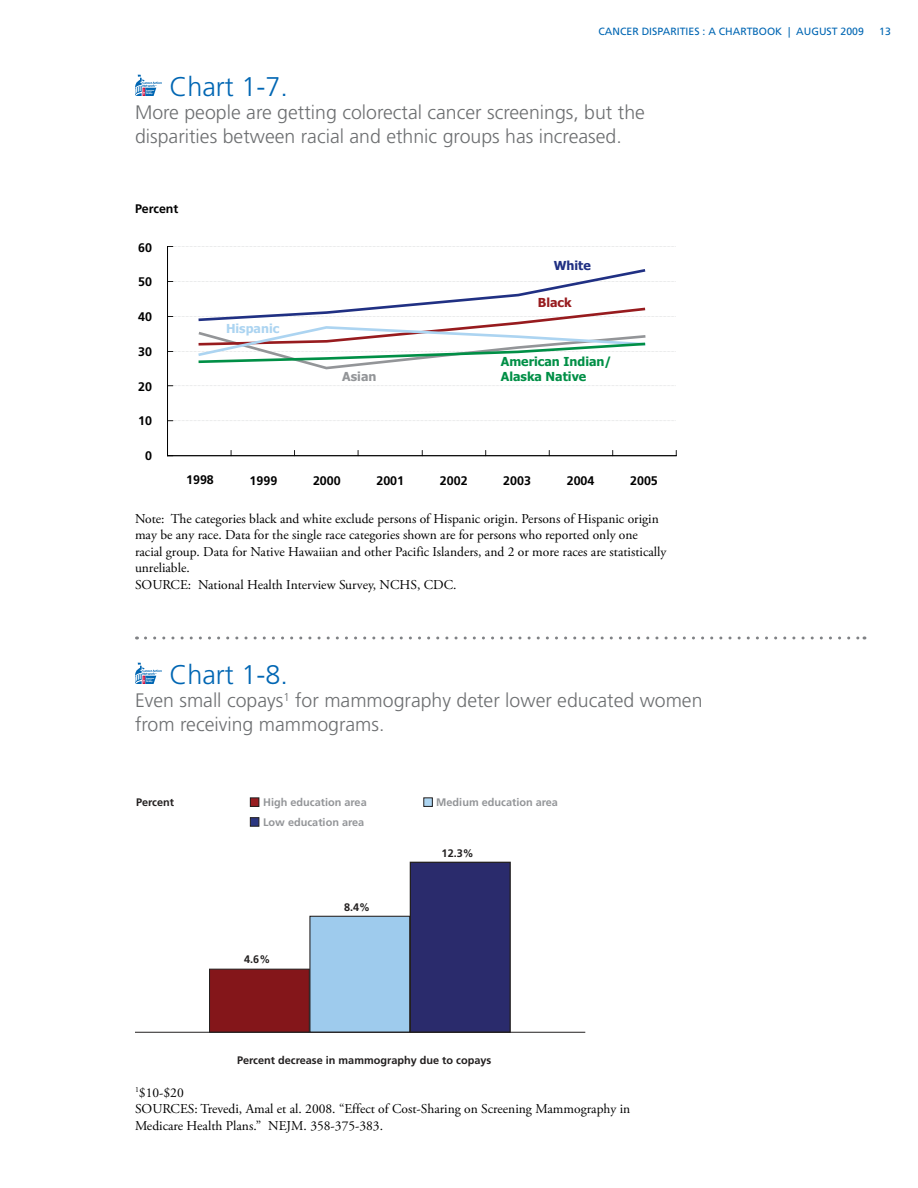
<style>
.page{position:relative;width:918px;height:1188px;background:#fff}
.page>*{position:absolute;margin:0;border:0;box-sizing:border-box;transform-origin:0 0}
.t1{font:300 27px "Frutiger";color:#0066b3}
.t2{font:300 19.5px/23.4px "Frutiger";color:#6d6f71}
.t3{font:13.5px/16.5px "Adobe Garamond Pro";color:#000}
.t4{font:700 12.45px "Frutiger";color:#000}
.t5{font:700 12.45px/15px "Tahoma";color:#008f46}
.t6{font:700 12.45px "Tahoma";color:#acd4f1}
.t7{font:700 12.45px "Tahoma";color:#939598}
.t8{font:700 12.45px "Tahoma";color:#203083}
.t9{font:700 12.45px "Tahoma";color:#971b1e}
.t10{font:700 10.95px "Frutiger";color:#221f1f}
.t11{font:700 10.95px/19.8px "Frutiger";color:#939598}
.t12{font:10.5px "Frutiger";color:#0066b3}
.s1{color:#1a1818}
</style>
<div class="page">
<svg style="left:135px;top:74px;width:27px;height:22px"></svg>
<hr style="left:167px;top:246px;width:1px;height:210px;background:#000">
<svg style="left:168px;top:420px;width:506px;height:1px"></svg>
<svg style="left:168px;top:385px;width:506px;height:1px"></svg>
<svg style="left:168px;top:246px;width:506px;height:1px"></svg>
<hr style="left:167px;top:455px;width:510px;height:1px;background:#000">
<svg style="left:168px;top:269px;width:506px;height:100px"></svg>
<svg style="left:145px;top:636px;width:720px;height:3px"></svg>
<svg style="left:135px;top:662px;width:27px;height:22px"></svg>
<div style="left:209px;top:969px;width:101px;height:64px;background:#84161a;border:1px solid #221f1f"></div>
<div style="left:309px;top:916px;width:101px;height:117px;background:#9ecbed;border:1px solid #221f1f"></div>
<div style="left:410px;top:862px;width:101px;height:171px;background:#2a2b6c;border:1px solid #221f1f"></div>
<hr style="left:135px;top:1032px;width:450px;height:1px;background:#221f1f">
<div style="left:250px;top:798px;width:9px;height:8px;background:#981d20"></div>
<div style="left:250px;top:797px;width:9px;height:10px;border:1px solid #221f1f"></div>
<div style="left:424px;top:798px;width:8px;height:8px;background:#add5f1"></div>
<div style="left:423px;top:797px;width:10px;height:10px;border:1px solid #221f1f"></div>
<div style="left:250px;top:817px;width:9px;height:10px;background:#2b3680;border:1px solid #221f1f"></div>
<p class="t12" style="left:599px;top:25px;width:142px">CANCER DISPARITIES : A CHART</p>
<p class="t12" style="left:753px;top:25px;width:113px">BOOK | AUGUST 2009</p>
<p class="t12" style="left:879px;top:25px;width:13px">13</p>
<h1 class="t1" style="left:169px;top:71px;width:120px">Chart 1-7.</h1>
<h2 class="t2" style="left:135px;top:101px;width:511px">More people are getting colorectal cancer screenings, but the disparities between racial and ethnic groups has increased.</h2>
<p class="t4" style="left:135px;top:201px;width:45px">Percent</p>
<p class="t4" style="left:138px;top:240px;width:15px">60</p>
<p class="t4" style="left:138px;top:275px;width:15px">50</p>
<p class="t4" style="left:138px;top:309px;width:15px">40</p>
<p class="t4" style="left:138px;top:344px;width:15px">30</p>
<p class="t4" style="left:138px;top:379px;width:15px">20</p>
<p class="t4" style="left:138px;top:414px;width:15px">10</p>
<p class="t4" style="left:145px;top:448px;width:8px">0</p>
<p class="t4" style="left:186px;top:473px;width:29px">1998</p>
<p class="t6" style="left:226px;top:321px;width:55px">Hispanic</p>
<p class="t7" style="left:342px;top:368px;width:36px">Asian</p>
<p class="t8" style="left:554px;top:257px;width:39px">White</p>
<p class="t9" style="left:538px;top:294px;width:35px">Black</p>
<p class="t5" style="left:501px;top:354px;width:112px">American Indian/<br>Alaska Native</p>
<p class="t4" style="left:250px;top:473px;width:29px">1999</p>
<p class="t4" style="left:313px;top:473px;width:29px">2000</p>
<p class="t4" style="left:376px;top:473px;width:29px">2001</p>
<p class="t4" style="left:440px;top:473px;width:29px">2002</p>
<p class="t4" style="left:503px;top:473px;width:29px">2003</p>
<p class="t4" style="left:567px;top:473px;width:29px">2004</p>
<p class="t4" style="left:630px;top:473px;width:29px">2005</p>
<p class="t3" style="left:135px;top:511px;width:533px">Note: The categories black and white exclude persons of Hispanic origin. Persons of Hispanic origin may be any race. Data for the single race categories shown are for persons who reported only one racial group. Data for Native Hawaiian and other Pacific Islanders, and 2 or more races are statistically unreliable.<br>SOURCE: National Health Interview Survey, NCHS, CDC.</p>
<h1 class="t1" style="left:169px;top:659px;width:120px">Chart 1-8.</h1>
<h2 class="t2" style="left:135px;top:689px;width:569px">Even small copays<sup>1</sup> for mammography deter lower educated women from receiving mammograms.</h2>
<p class="t10" style="left:136px;top:796px;width:40px">Percent</p>
<p class="t11" style="left:263px;top:792px;width:105px">High education area<br>Low education area</p>
<p class="t10" style="left:244px;top:953px;width:28px">4.6<span class="s1">%</span></p>
<p class="t10" style="left:344px;top:901px;width:28px">8.4<span class="s1">%</span></p>
<p class="t11" style="left:436px;top:792px;width:123px">Medium education area</p>
<p class="t10" style="left:442px;top:846px;width:34px">12.3<span class="s1">%</span></p>
<p class="t10" style="left:237px;top:1054px;width:256px">Percent decrease in mammography due to copays</p>
<p class="t3" style="left:135px;top:1084px;width:497px"><sup>1</sup>$10-$20<br>SOURCES: Trevedi, Amal et al. 2008. “Effect of Cost-Sharing on Screening Mammography in<br>Medicare Health Plans.” NEJM. 358-375-383.</p>
</div>
